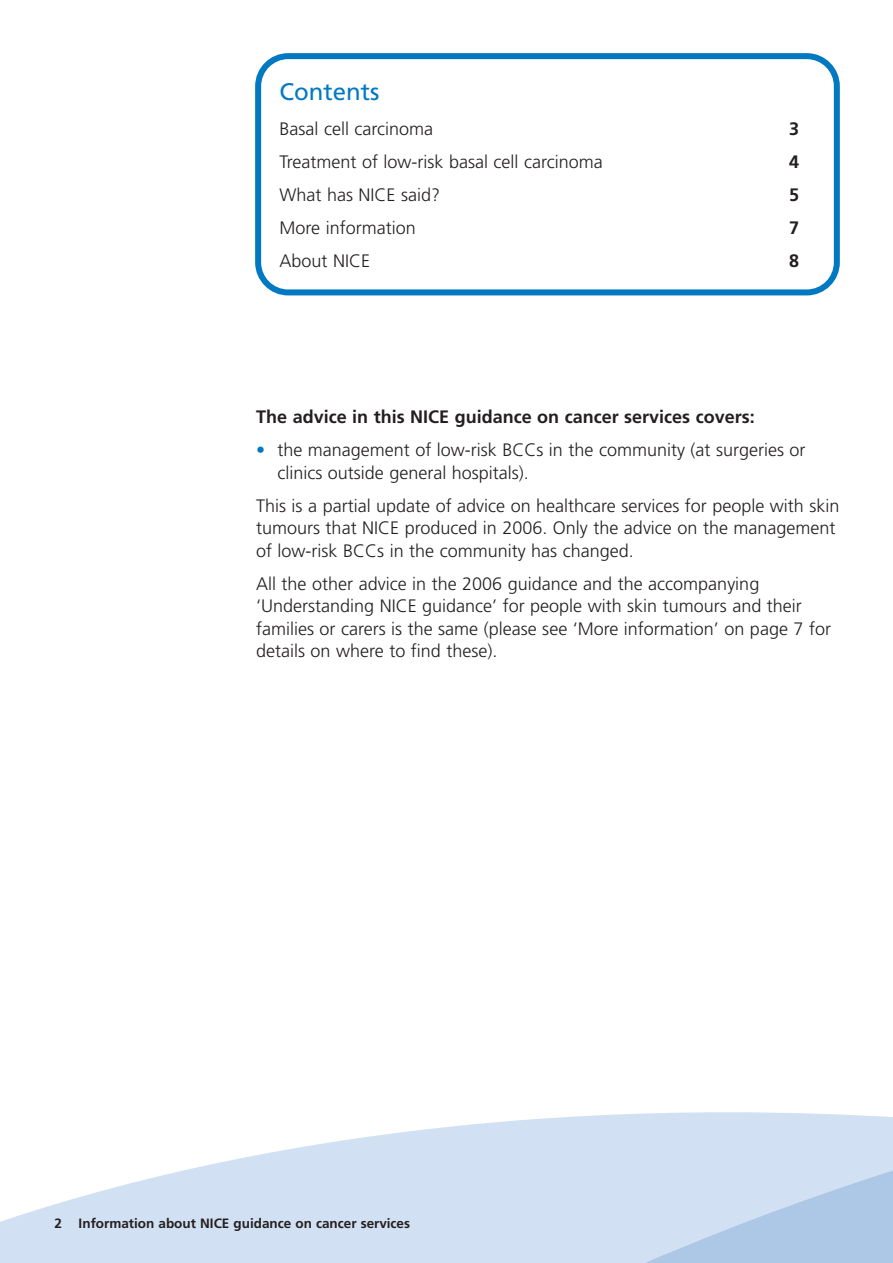
<style>
.page{position:relative;width:893px;height:1263px;background:#fff}
.page>*{position:absolute;margin:0;border:0;box-sizing:border-box;transform-origin:0 0}
.t1{font:24px "Frutiger";color:#0079c2}
.t2{font:300 18px/22.5px "Frutiger";color:#231f20}
.t3{font:700 18px "Frutiger";color:#231f20}
.t4{font:700 13.5px "Frutiger";color:#231f20}
.s1{color:#0079c2}
.s2{font-weight:400}
</style>
<div class="page">
<svg style="left:431px;top:1112px;width:462px;height:17px;fill:#d1e0f2"></svg>
<svg style="left:0;top:1129px;width:893px;height:134px;background:#d3e1f2"></svg>
<svg style="left:255px;top:53px;width:585px;height:242px"></svg>
<h1 class="t1" style="left:280px;top:82px;width:102px">Contents</h1>
<p class="t2" style="left:280px;top:119px;width:155px">Basal cell carcinoma</p>
<p class="t3" style="left:789px;top:121px;width:12px">3</p>
<p class="t2" style="left:280px;top:152px;width:325px">Treatment of low-risk basal cell carcinoma</p>
<p class="t3" style="left:789px;top:154px;width:12px">4</p>
<p class="t2" style="left:280px;top:185px;width:162px">What has NICE said?</p>
<p class="t3" style="left:789px;top:188px;width:12px">5</p>
<p class="t2" style="left:280px;top:218px;width:138px">More information</p>
<p class="t3" style="left:789px;top:221px;width:12px">7</p>
<p class="t2" style="left:280px;top:251px;width:92px">About NICE</p>
<p class="t3" style="left:789px;top:254px;width:12px">8</p>
<p class="t3" style="left:256px;top:409px;width:500px">The advice in this NICE guidance on cancer services covers:</p>
<p class="t2" style="left:277px;top:440px;width:530px;text-indent:-21px"><span class="s1">•</span> the management of low-risk BCCs in the community (at surgeries or clinics outside general hospitals).</p>
<p class="t2" style="left:256px;top:496px;width:585px">This is a partial update of advice on healthcare services for people with skin tumours that NICE produced in 2006. Only the advice on the management of low-risk BCCs in the community has changed.</p>
<p class="t2" style="left:256px;top:574px;width:576px">All the other advice in the 2006 guidance and the accompanying ‘Understanding NICE guidance’ for people with skin tumours and their families or carers is the same (please see ‘More information’ on page 7 for details on where to find these).</p>
<p class="t4" style="left:55px;top:1218px;width:357px"><span class="s2">2</span> Information about NICE guidance on cancer services</p>
<p class="t4" style="left:234px;top:1218px;width:216px">technology appraisal gu dance xx</p>
</div>
